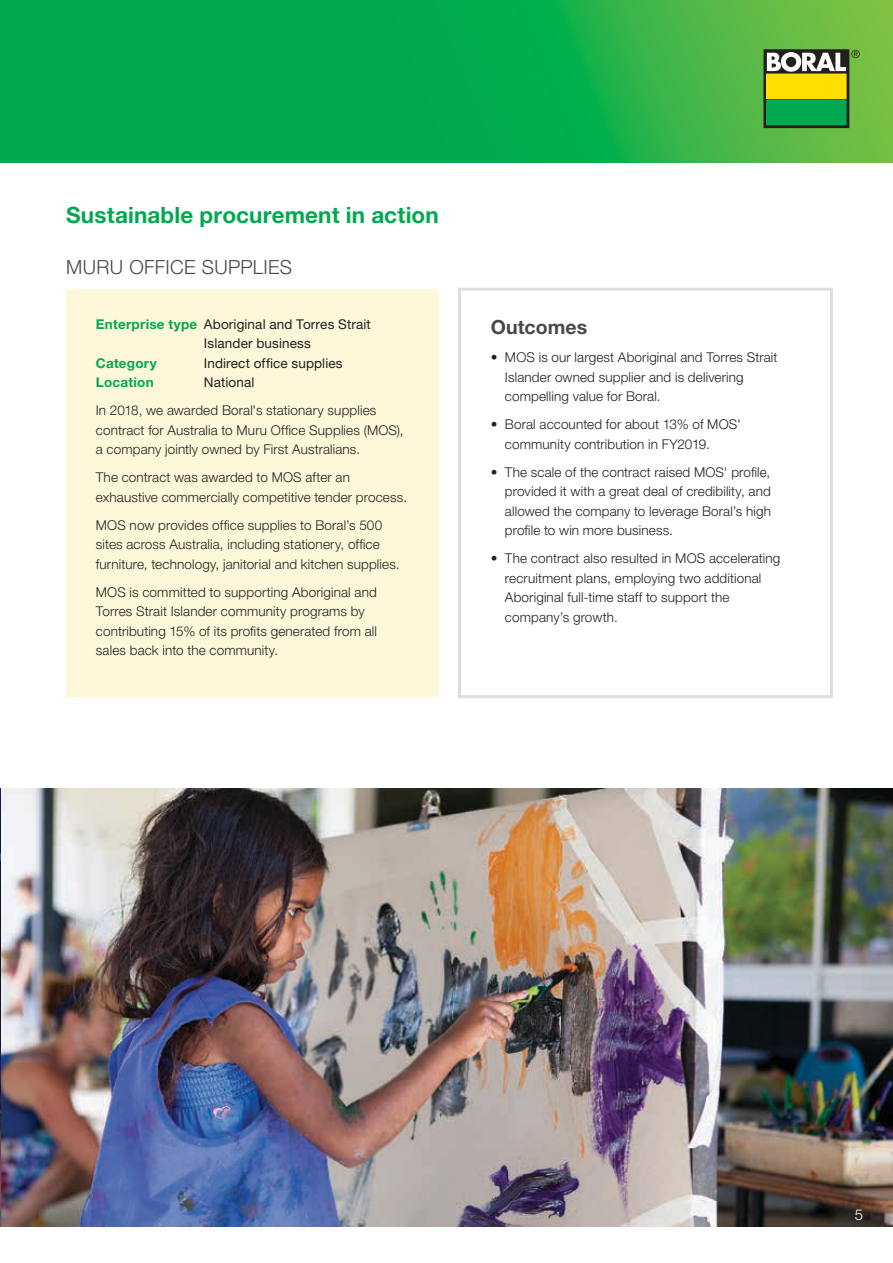
<style>
.page{position:relative;width:893px;height:1263px;background:#fff}
.page>*{position:absolute;margin:0;border:0;box-sizing:border-box;transform-origin:0 0}
.t1{font:700 22.5px "Helvetica Neue LT Std";letter-spacing:.005em;color:#00a94f}
.t2{font:300 19.5px "Helvetica Neue LT Std";letter-spacing:.015em;color:#46494a}
.t3{font:700 19.5px "Helvetica Neue LT Std";letter-spacing:.005em;color:#46494a}
.t4{font:300 15px "Helvetica Neue LT Std";color:#231f20}
.t5{font:300 13.5px/19.5px "Helvetica Neue LT Std";letter-spacing:.01em;color:#231f20}
.t6{font:13.5px/19.5px "Helvetica Neue LT Std";letter-spacing:.01em;color:#231f20}
.t7{font:700 13.5px "Helvetica Neue LT Std";letter-spacing:.015em;color:#00a94f}
.s1{font-weight:700;color:#00a94f}
.s2{color:#fff}
</style>
<div class="page">
<svg style="left:0;top:0;width:893px;height:163px;background:#17ae4c"></svg>
<svg style="left:766px;top:52px;width:81px;height:74px"></svg>
<div style="left:764px;top:50px;width:85px;height:78px;border:1px solid #231f20"></div>
<div style="left:767px;top:74px;width:79px;height:25px;background:#ffde00"></div>
<div style="left:767px;top:100px;width:79px;height:25px;background:#00a94f"></div>
<svg style="left:767px;top:50px;width:93px;height:22px"></svg>
<img style="left:1px;top:788px;width:892px;height:438px">
<div style="left:66px;top:289px;width:372px;height:408px;background:#fff7d9"></div>
<div style="left:458px;top:288px;width:375px;height:410px;border:3px solid #dcddde"></div>
<img style="left:0;top:788px;width:1px;height:438px">
<h1 class="t1" style="left:66px;top:201px;width:374px">Sustainable procurement in action</h1>
<h2 class="t2" style="left:66px;top:255px;width:227px">MURU OFFICE SUPPLIES</h2>
<p class="t6" style="left:204px;top:314px;width:168px;text-indent:-108px"><span class="s1">Enterprise type</span> Aboriginal and Torres Strait<br>Islander business</p>
<p class="t7" style="left:96px;top:354px;width:62px">Category</p>
<p class="t6" style="left:204px;top:353px;width:140px">Indirect office supplies</p>
<p class="t7" style="left:96px;top:374px;width:59px">Location</p>
<p class="t6" style="left:204px;top:372px;width:52px">National</p>
<p class="t5" style="left:96px;top:400px;width:309px">In 2018, we awarded Boral's stationary supplies contract for Australia to Muru Office Supplies (MOS), a company jointly owned by First Australians.</p>
<p class="t5" style="left:96px;top:467px;width:313px">The contract was awarded to MOS after an exhaustive commercially competitive tender process.</p>
<p class="t5" style="left:96px;top:515px;width:305px">MOS now provides office supplies to Boral’s 500 sites across Australia, including stationery, office furniture, technology, janitorial and kitchen supplies.</p>
<p class="t5" style="left:96px;top:582px;width:283px">MOS is committed to supporting Aboriginal and Torres Strait Islander community programs by contributing 15% of its profits generated from all sales back into the community.</p>
<h2 class="t3" style="left:491px;top:315px;width:98px">Outcomes</h2>
<p class="t5" style="left:505px;top:347px;width:274px;text-indent:-14px">• MOS is our largest Aboriginal and Torres Strait<br>Islander owned supplier and is delivering compelling value for Boral.</p>
<p class="t5" style="left:505px;top:414px;width:237px;text-indent:-14px">• Boral accounted for about 13% of MOS' community contribution in FY2019.</p>
<p class="t5" style="left:505px;top:462px;width:268px;text-align:justify;text-indent:-14px">• The scale of the contract raised MOS' profile, provided it with a great deal of credibility, and allowed the company to leverage Boral’s high profile to win more business.</p>
<p class="t5" style="left:505px;top:548px;width:277px;text-indent:-14px">• The contract also resulted in MOS accelerating recruitment plans, employing two additional Aboriginal full-time staff to support the company’s growth.</p>
<p class="t4" style="left:842px;top:1206px;width:23px">5 <span class="s2">5</span></p>
</div>
